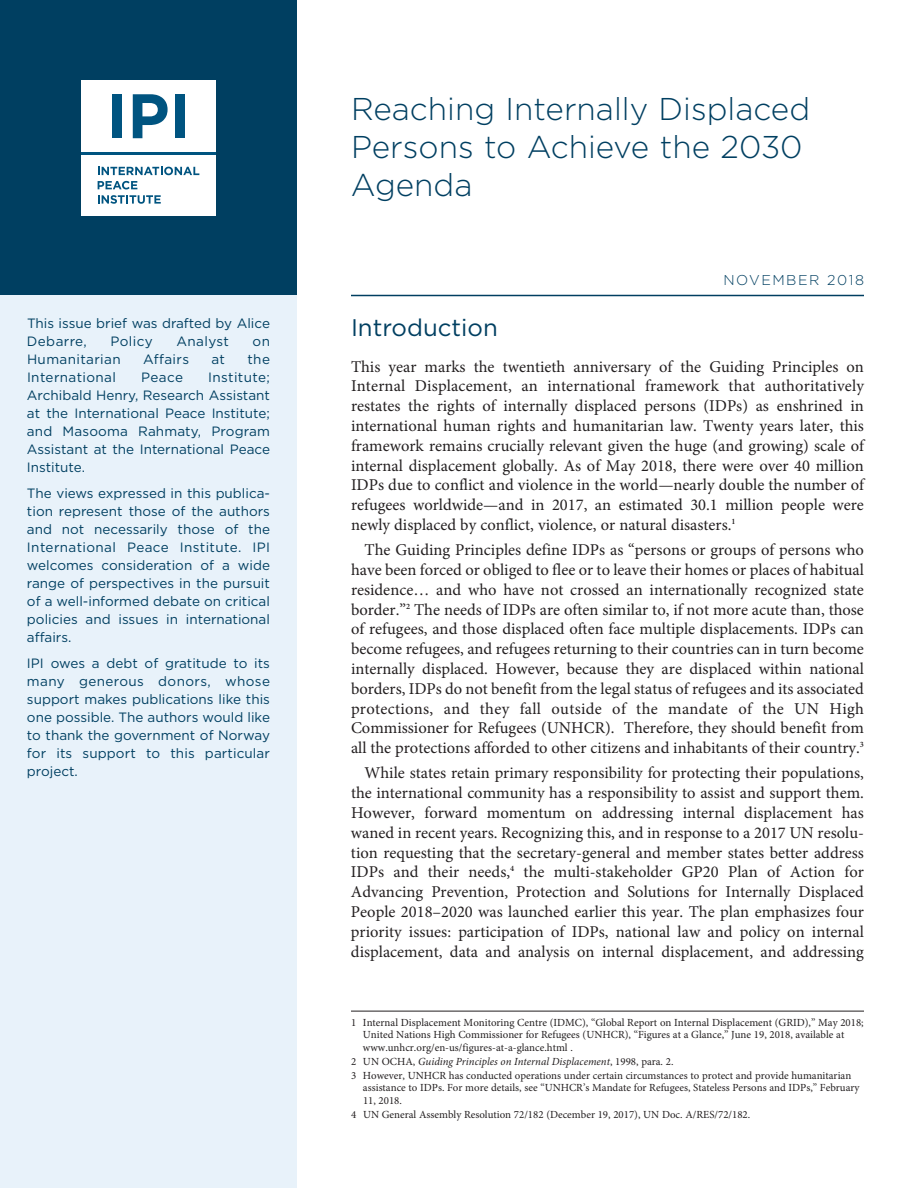
<style>
.page{position:relative;width:918px;height:1188px;background:#fff}
.page>*{position:absolute;margin:0;border:0;box-sizing:border-box;transform-origin:0 0}
.t1{font:300 31.5px/37.8px "Gotham";color:#003f61}
.t2{font:24px "Gotham";color:#003f61}
.t3{font:16.5px/19.8px "Minion Pro";color:#231f20;text-align:justify}
.t4{font:300 14.25px "Gotham";letter-spacing:.105em;color:#003f61}
.t5{font:13.5px/18px "Gotham";color:#003f61;text-align:justify}
.t6{font:13.5px "Gotham";letter-spacing:.03em;color:#003f61}
.t7{font:10.8px/12.3px "Minion Pro";color:#231f20}
.s1{font-style:italic}
</style>
<div class="page">
<div style="left:0;top:296px;width:297px;height:892px;background:#e8f2fa"></div>
<div style="left:0;top:0;width:297px;height:296px;background:#003f61"></div>
<div style="left:81px;top:155px;width:135px;height:60px;background:#fff"></div>
<svg style="left:98px;top:167px;width:101px;height:8px"></svg>
<svg style="left:98px;top:181px;width:39px;height:8px"></svg>
<svg style="left:98px;top:195px;width:63px;height:9px"></svg>
<div style="left:81px;top:80px;width:135px;height:72px;background:#fff"></div>
<div style="left:112px;top:94px;width:10px;height:44px;background:#005480"></div>
<svg style="left:133px;top:94px;width:35px;height:44px"></svg>
<div style="left:175px;top:94px;width:10px;height:44px;background:#005480"></div>
<hr style="left:81px;top:152px;width:135px;height:3px;background:#005480">
<hr style="left:351px;top:295px;width:513px;height:1px;background:#003f61">
<hr style="left:351px;top:1011px;width:513px;height:1px;background:#231f20">
<p class="t5" style="left:27px;top:314px;width:245px">This issue brief was drafted by Alice<br>Debarre,</p>
<p class="t5" style="left:111px;top:332px;width:44px">Policy</p>
<p class="t6" style="left:176px;top:333px;width:54px">Analyst</p>
<p class="t5" style="left:253px;top:332px;width:19px">on</p>
<p class="t6" style="left:27px;top:351px;width:95px">Humanitarian</p>
<p class="t6" style="left:143px;top:351px;width:47px">Affairs</p>
<p class="t5" style="left:211px;top:350px;width:15px">at</p>
<p class="t5" style="left:247px;top:350px;width:24px">the</p>
<p class="t6" style="left:27px;top:369px;width:91px">International</p>
<p class="t5" style="left:141px;top:368px;width:43px">Peace</p>
<p class="t5" style="left:27px;top:368px;width:245px;text-indent:181px">Institute; Archibald Henry, Research Assistant at the International Peace Institute; and Masooma Rahmaty, Program Assistant at the International Peace Institute.</p>
<p class="t5" style="left:27px;top:484px;width:245px">The views expressed in this publica&shy;tion represent those of the authors and not necessarily those of the International Peace Institute. IPI welcomes consideration of a wide range of perspectives in the pursuit of a well-informed debate on critical policies and issues in international affairs.</p>
<p class="t5" style="left:27px;top:655px;width:245px">IPI owes a debt of gratitude to its many generous donors, whose support makes publications like this one possible. The authors would like to thank the government of Norway for its support to this particular project.</p>
<h1 class="t1" style="left:351px;top:90px;width:461px">Reaching Internally Displaced<br>Persons to Achieve the 2030<br>Agenda</h1>
<p class="t4" style="left:723px;top:272px;width:142px">NOVEMBER 2018</p>
<h2 class="t2" style="left:351px;top:314px;width:148px">Introduction</h2>
<p class="t3" style="left:351px;top:358px;width:515px">This year marks the twentieth anniversary of the Guiding Principles on Internal Displacement, an international framework that authoritatively restates the rights of internally displaced persons (IDPs) as enshrined in international human rights and humanitarian law. Twenty years later, this framework remains crucially relevant given the huge (and growing) scale of internal displacement globally. As of May 2018, there were over 40 million IDPs due to conflict and violence in the world—nearly double the number of refugees worldwide—and in 2017, an estimated 30.1 million people were newly displaced by conflict, violence, or natural disasters.<sup>1</sup></p>
<p class="t3" style="left:351px;top:541px;width:515px;text-indent:13px">The Guiding Principles define IDPs as “persons or groups of persons who have been forced or obliged to flee or to leave their homes or places of habitual residence… and who have not crossed an internationally recognized state border.”<sup>2</sup> The needs of IDPs are often similar to, if not more acute than, those of refugees, and those displaced often face multiple displacements. IDPs can become refugees, and refugees returning to their countries can in turn become internally displaced. However, because they are displaced within national borders, IDPs do not benefit from the legal status of refugees and its associated protections, and they fall outside of the mandate of the UN High Commissioner for Refugees (UNHCR). Therefore, they should benefit from all the protections afforded to other citizens and inhabitants of their country.<sup>3</sup></p>
<p class="t3" style="left:351px;top:765px;width:515px;text-indent:14px">While states retain primary responsibility for protecting their populations, the international community has a responsibility to assist and support them.<br>However, forward momentum on addressing internal displacement has waned in recent years. Recognizing this, and in response to a 2017 UN resolu&shy;tion requesting that the secretary-general and member states better address IDPs and their needs,<sup>4</sup> the multi-stakeholder GP20 Plan of Action for Advancing Prevention, Protection and Solutions for Internally Displaced People 2018–2020 was launched earlier this year. The plan emphasizes four priority issues: participation of IDPs, national law and policy on internal displacement, data and analysis on internal displacement, and addressing</p>
<p class="t7" style="left:363px;top:1017px;width:502px;text-indent:-12px">1 Internal Displacement Monitoring Centre (IDMC), “Global Report on Internal Displacement (GRID),” May 2018;<br>United Nations High Commissioner for Refugees (UNHCR), “Figures at a Glance,” June 19, 2018, available at www.unhcr.org/en-us/figures-at-a-glance.html .</p>
<p class="t7" style="left:351px;top:1055px;width:502px;line-height:14px">2 UN OCHA, <span class="s1">Guiding Principles on Internal Displacement</span>, 1998, para. 2.<br>3 However, UNHCR has conducted operations under certain circumstances to protect and provide humanitarian</p>
<p class="t7" style="left:363px;top:1083px;width:498px">assistance to IDPs. For more details, see “UNHCR’s Mandate for Refugees, Stateless Persons and IDPs,” February<br>11, 2018.</p>
<p class="t7" style="left:351px;top:1109px;width:401px">4 UN General Assembly Resolution 72/182 (December 19, 2017), UN Doc. A/RES/72/182.</p>
</div>
